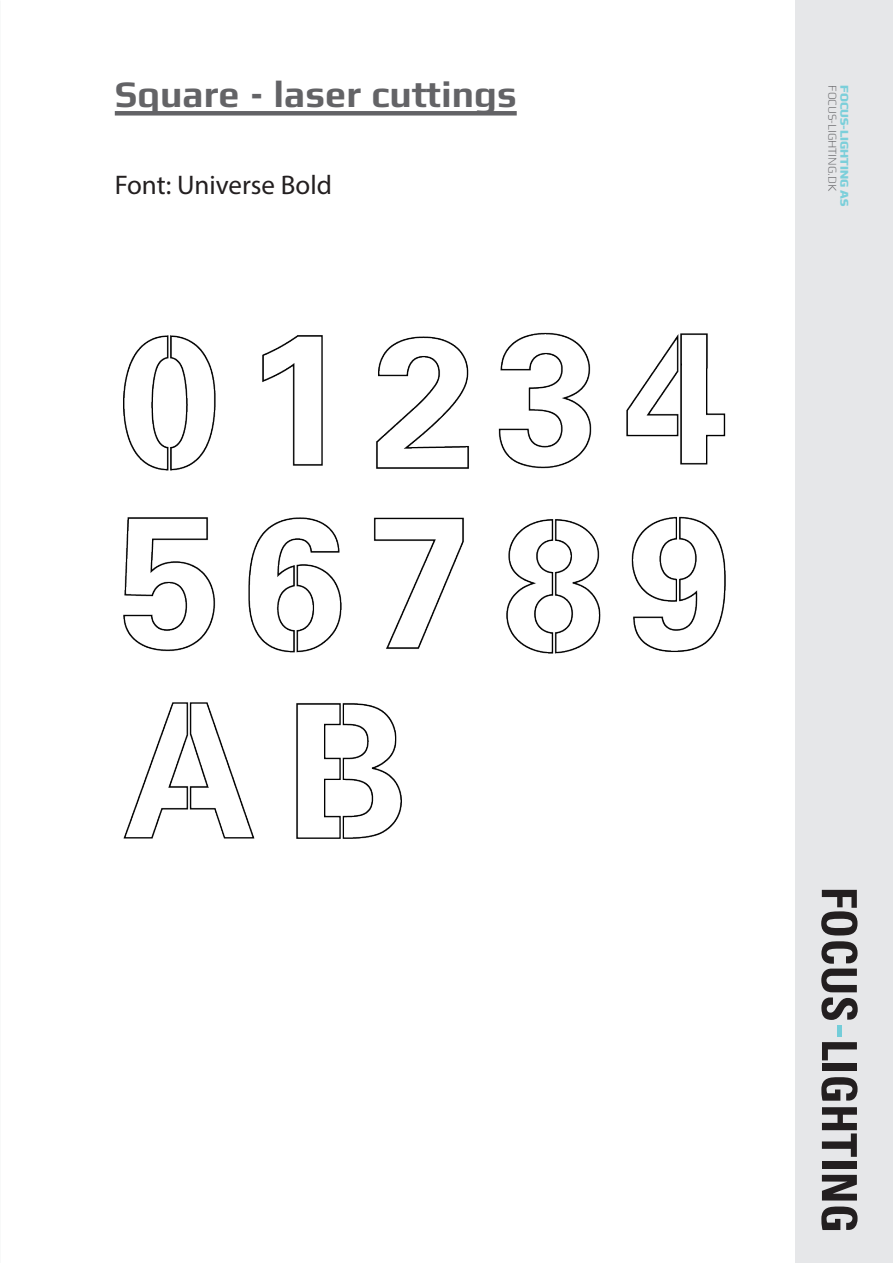
<style>
.page{position:relative;width:893px;height:1263px;background:#fff}
.page>*{position:absolute;margin:0;border:0;box-sizing:border-box;transform-origin:0 0}
.Overskrift{font:700 37.5px "Mdd";color:#636366}
.t1{font:27px "Myriad Pro";color:#231f20}
.t2{font:300 12px "Mdd";color:#636366}
.t3{font:800 12px "Mdd";color:#7bcfda}
</style>
<div class="page">
<div style="left:115px;top:111px;width:402px;height:5px;background:#636366"></div>
<img style="left:262px;top:335px;width:61px;height:131px">
<img style="left:376px;top:336px;width:93px;height:133px">
<img style="left:626px;top:333px;width:100px;height:132px">
<img style="left:498px;top:332px;width:94px;height:137px">
<img style="left:123px;top:517px;width:93px;height:135px">
<img style="left:248px;top:517px;width:94px;height:136px">
<img style="left:373px;top:517px;width:91px;height:132px">
<img style="left:506px;top:519px;width:95px;height:135px">
<img style="left:631px;top:516px;width:95px;height:136px">
<img style="left:123px;top:702px;width:132px;height:137px">
<img style="left:296px;top:703px;width:106px;height:136px">
<img style="left:123px;top:335px;width:93px;height:136px">
<div style="left:795px;top:0;width:98px;height:1263px;background:#e6e7e9"></div>
<svg style="left:821px;top:890px;width:36px;height:45px"></svg>
<svg style="left:821px;top:941px;width:37px;height:79px"></svg>
<svg style="left:822px;top:1042px;width:35px;height:18px"></svg>
<div style="left:822px;top:1064px;width:35px;height:7px;background:#231f20"></div>
<svg style="left:821px;top:1077px;width:36px;height:24px"></svg>
<svg style="left:822px;top:1107px;width:35px;height:50px"></svg>
<div style="left:822px;top:1161px;width:35px;height:7px;background:#231f20"></div>
<svg style="left:822px;top:1175px;width:35px;height:25px"></svg>
<svg style="left:821px;top:1206px;width:36px;height:24px"></svg>
<div style="left:837px;top:1024px;width:5px;height:12px;background:#74cdd9"></div>
<p class="Overskrift" style="left:115px;top:75px;width:403px">Square - laser cuttings</p>
<p class="t1" style="left:115px;top:169px;width:219px">Font: Universe Bold</p>
<p class="t2" style="left:839px;top:85px;width:107px;rotate:90deg">FOCUS-LIGHTING.DK</p>
<p class="t3" style="left:851px;top:85px;width:123px;rotate:90deg">FOCUS-LIGHTING AS</p>
</div>
